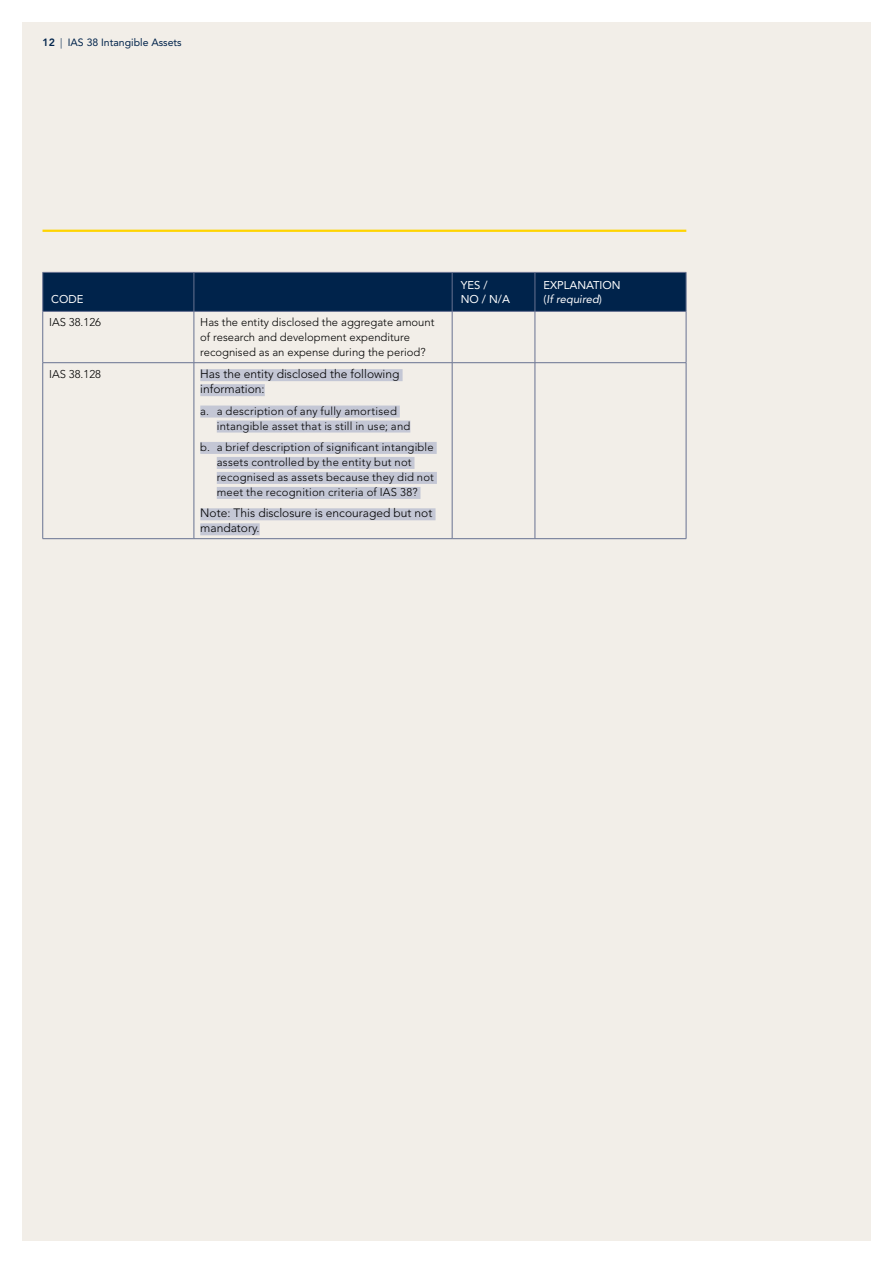
<style>
.page{position:relative;width:893px;height:1263px;background:#fff}
.page>*{position:absolute;margin:0;border:0;box-sizing:border-box;transform-origin:0 0}
.t1{font:300 12px/15px "Avenir LT Std";color:#000}
.t2{font:300 11.25px/15px "Avenir LT Std";letter-spacing:.015em;color:#000}
.t3{font:11.25px/13.5px "Avenir LT Std";color:#fff}
.t4{font:10.5px "Avenir LT Std";color:#00234b}
.s1{font-weight:800}
.s2{font-weight:300}
.s3{font-style:italic}
</style>
<div class="page">
<div style="left:22px;top:22px;width:848px;height:1218px;background:#f2eee8"></div>
<hr style="left:43px;top:230px;width:643px;height:2px;background:#ffd400">
<div style="left:43px;top:273px;width:643px;height:38px;background:#00234b"></div>
<hr style="left:452px;top:273px;width:1px;height:38px;background:#687291">
<hr style="left:535px;top:273px;width:1px;height:38px;background:#687291">
<hr style="left:535px;top:312px;width:1px;height:50px;background:#687291">
<hr style="left:535px;top:363px;width:1px;height:175px;background:#687291">
<hr style="left:42px;top:312px;width:1px;height:50px;background:#687291">
<hr style="left:686px;top:312px;width:1px;height:50px;background:#687291">
<hr style="left:43px;top:362px;width:151px;height:1px;background:#687291">
<hr style="left:42px;top:363px;width:1px;height:175px;background:#687291">
<hr style="left:194px;top:362px;width:258px;height:1px;background:#687291">
<hr style="left:452px;top:362px;width:83px;height:1px;background:#687291">
<hr style="left:535px;top:362px;width:151px;height:1px;background:#687291">
<hr style="left:686px;top:363px;width:1px;height:175px;background:#687291">
<hr style="left:43px;top:538px;width:151px;height:1px;background:#687291">
<hr style="left:194px;top:538px;width:258px;height:1px;background:#687291">
<hr style="left:452px;top:538px;width:83px;height:1px;background:#687291">
<hr style="left:535px;top:538px;width:151px;height:1px;background:#687291">
<hr style="left:43px;top:272px;width:151px;height:1px;background:#687291">
<hr style="left:42px;top:273px;width:1px;height:38px;background:#687291">
<hr style="left:194px;top:272px;width:258px;height:1px;background:#687291">
<hr style="left:194px;top:273px;width:1px;height:38px;background:#687291">
<hr style="left:452px;top:272px;width:83px;height:1px;background:#687291">
<hr style="left:535px;top:272px;width:151px;height:1px;background:#687291">
<hr style="left:686px;top:273px;width:1px;height:38px;background:#687291">
<hr style="left:43px;top:311px;width:151px;height:1px;background:#687291">
<hr style="left:194px;top:311px;width:258px;height:1px;background:#687291">
<hr style="left:452px;top:311px;width:83px;height:1px;background:#687291">
<hr style="left:535px;top:311px;width:151px;height:1px;background:#687291">
<hr style="left:452px;top:312px;width:1px;height:50px;background:#687291">
<hr style="left:452px;top:363px;width:1px;height:175px;background:#687291">
<hr style="left:194px;top:312px;width:1px;height:50px;background:#687291">
<hr style="left:194px;top:363px;width:1px;height:175px;background:#687291">
<div style="left:200px;top:369px;width:203px;height:12px;background:#c4c7d5"></div>
<div style="left:200px;top:384px;width:65px;height:12px;background:#c4c7d5"></div>
<div style="left:200px;top:405px;width:200px;height:12px;background:#c4c7d5"></div>
<div style="left:217px;top:420px;width:193px;height:12px;background:#c4c7d5"></div>
<div style="left:200px;top:442px;width:237px;height:12px;background:#c4c7d5"></div>
<div style="left:217px;top:457px;width:197px;height:12px;background:#c4c7d5"></div>
<div style="left:217px;top:472px;width:220px;height:12px;background:#c4c7d5"></div>
<div style="left:217px;top:487px;width:203px;height:12px;background:#c4c7d5"></div>
<div style="left:200px;top:508px;width:236px;height:12px;background:#c4c7d5"></div>
<div style="left:200px;top:523px;width:60px;height:12px;background:#c4c7d5"></div>
<p class="t4" style="left:43px;top:37px;width:141px"><span class="s1">12</span> <span class="s2">|</span> IAS 38 Intangible Assets</p>
<p class="t3" style="left:51px;top:292px;width:34px">CODE</p>
<p class="t2" style="left:49px;top:315px;width:53px">IAS 38.126</p>
<p class="t2" style="left:200px;top:315px;width:236px">Has the entity disclosed the aggregate amount of research and development expenditure recognised as an expense during the period?</p>
<p class="t2" style="left:49px;top:366px;width:53px">IAS 38.128</p>
<p class="t1" style="left:200px;top:367px;width:201px">Has the entity disclosed the following information:</p>
<p class="t2" style="left:217px;top:403px;width:195px;text-indent:-17px">a. a description of any fully amortised intangible asset that is still in use; and</p>
<p class="t2" style="left:217px;top:440px;width:219px;text-indent:-17px">b. a brief description of significant intangible assets controlled by the entity but not recognised as assets because they did not meet the recognition criteria of IAS 38?</p>
<p class="t1" style="left:200px;top:506px;width:234px">Note: This disclosure is encouraged but not mandatory.</p>
<p class="t3" style="left:461px;top:279px;width:51px">YES /<br>NO / N/A</p>
<p class="t3" style="left:543px;top:279px;width:79px">EXPLANATION (<span class="s3">If required</span>)</p>
</div>
